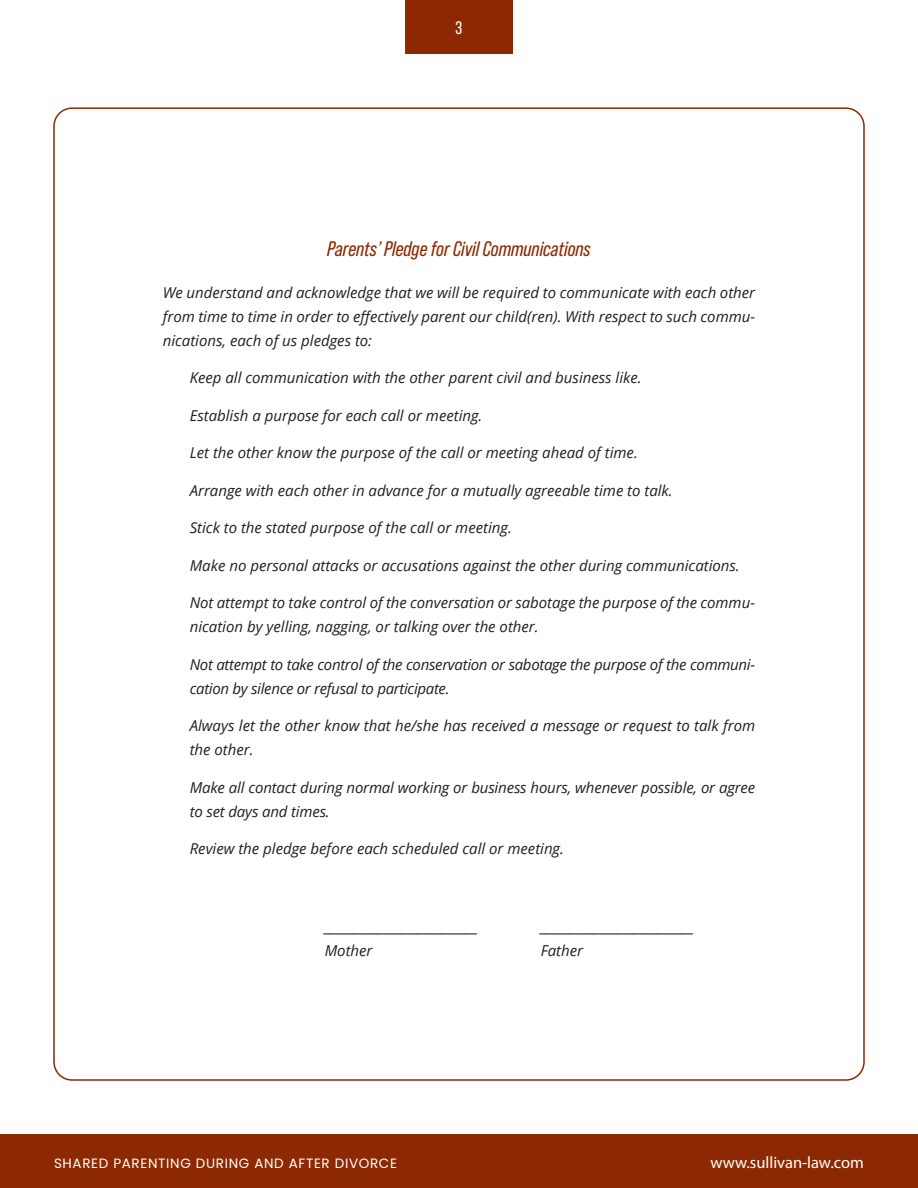
<style>
.page{position:relative;width:918px;height:1188px;background:#fff}
.page>*{position:absolute;margin:0;border:0;box-sizing:border-box;transform-origin:0 0}
.t1{font:italic 21px "Bebas Neue Pro";color:#8d2902}
.t2{font:18px "Bebas Neue Pro";color:#fff}
.t3{font:16.5px "Myriad Pro";color:#fff}
.t4{font:italic 15px/24px "Open Sans";color:#231f20}
.t5{font:italic 15px/24px "Open Sans";letter-spacing:-.02em;color:#231f20}
.t6{font:13.5px "Poppins";letter-spacing:.05em;color:#fff}
</style>
<div class="page">
<div style="left:405px;top:0;width:108px;height:54px;background:#8d2902"></div>
<div style="left:0;top:1134px;width:918px;height:54px;background:#8d2902"></div>
<p class="t2" style="left:456px;top:18px;width:8px">3</p>
<h1 class="t1" style="left:327px;top:237px;width:265px">Parents’ Pledge for Civil Communications</h1>
<p class="t4" style="left:163px;top:280px;width:594px;text-align:justify">We understand and acknowledge that we will be required to communicate with each other from time to time in order to effectively parent our child(ren). With respect to such commu&shy;nications, each of us pledges to:</p>
<p class="t4" style="left:190px;top:365px;width:453px">Keep all communication with the other parent civil and business like.</p>
<p class="t4" style="left:190px;top:403px;width:294px">Establish a purpose for each call or meeting.</p>
<p class="t4" style="left:190px;top:440px;width:450px">Let the other know the purpose of the call or meeting ahead of time.</p>
<p class="t4" style="left:190px;top:478px;width:484px">Arrange with each other in advance for a mutually agreeable time to talk.</p>
<p class="t4" style="left:190px;top:515px;width:324px">Stick to the stated purpose of the call or meeting.</p>
<p class="t4" style="left:190px;top:553px;width:552px">Make no personal attacks or accusations against the other during communications.</p>
<p class="t4" style="left:190px;top:590px;width:567px">Not attempt to take control of the conversation or sabotage the purpose of the commu&shy;nication by yelling, nagging, or talking over the other.</p>
<p class="t5" style="left:190px;top:652px;width:567px">Not attempt to take control of the conservation or sabotage the purpose of the communi&shy;cation by silence or refusal to participate.</p>
<p class="t4" style="left:190px;top:713px;width:567px">Always let the other know that he/she has received a message or request to talk from the other.</p>
<p class="t4" style="left:190px;top:775px;width:567px">Make all contact during normal working or business hours, whenever possible, or agree to set days and times.</p>
<p class="t4" style="left:190px;top:836px;width:376px">Review the pledge before each scheduled call or meeting.</p>
<p class="t4" style="left:325px;top:914px;width:155px">__________________________</p>
<p class="t4" style="left:541px;top:914px;width:155px">__________________________</p>
<p class="t4" style="left:325px;top:938px;width:49px">Mother</p>
<p class="t4" style="left:541px;top:938px;width:44px">Father</p>
<p class="t6" style="left:54px;top:1156px;width:345px">SHARED PARENTING DURING AND AFTER DIVORCE</p>
<p class="t3" style="left:710px;top:1153px;width:155px">www.sullivan-law.com</p>
</div>
